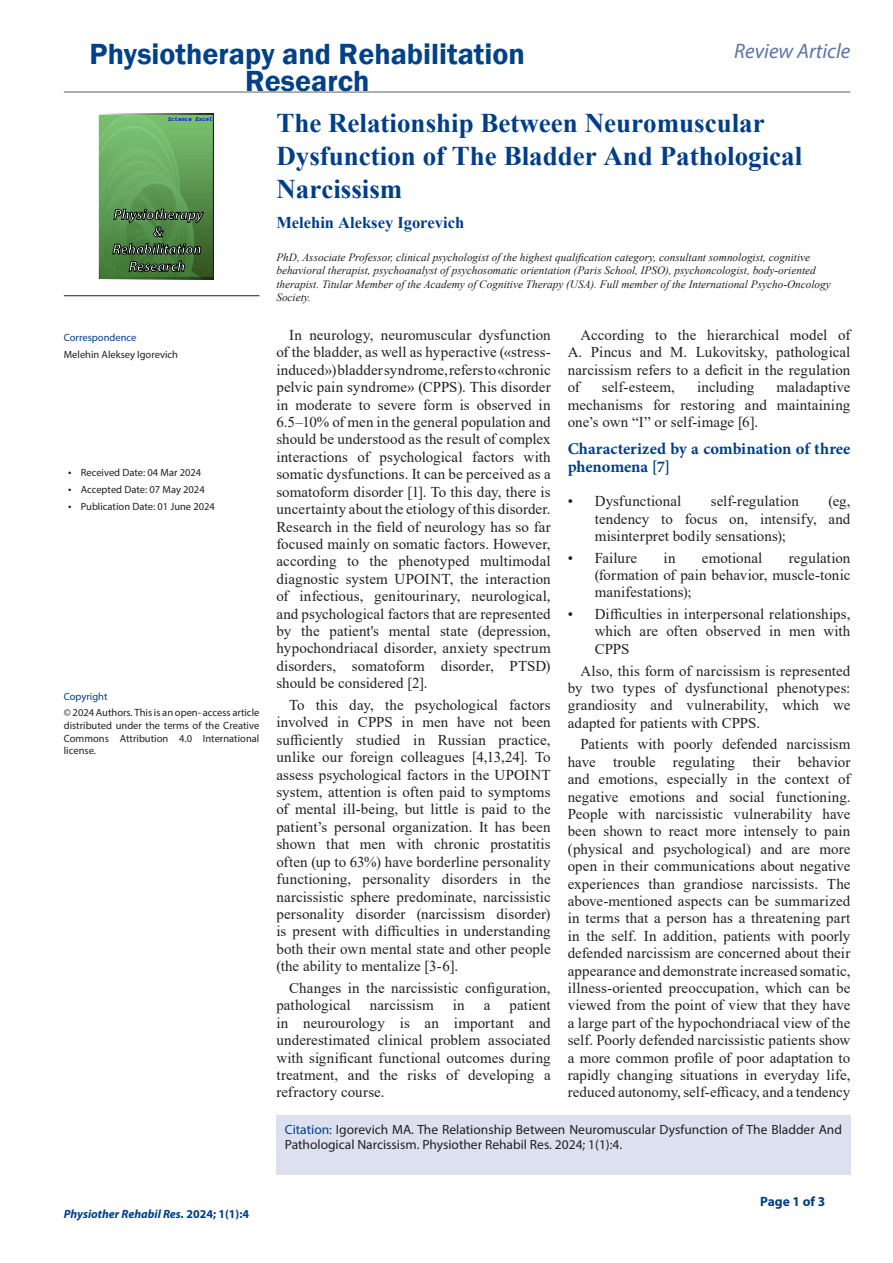
<style>
.page{position:relative;width:893px;height:1263px;background:#fff}
.page>*{position:absolute;margin:0;border:0;box-sizing:border-box;transform-origin:0 0}
.t1{font:600 30px/27px "Franklin Gothic";color:#004188;text-align:center}
.t2{font:700 27px/33px "Times New Roman";color:#003e88}
.t3{font:italic 21px "Myriad Pro";color:#5a74aa}
.t4{font:700 16.5px/18.1px "Minion Pro";color:#003e88}
.t5{font:700 16.5px "Times New Roman";color:#003e88}
.t6{font:15px/17.4px "Times New Roman";letter-spacing:.005em;color:#231f20;text-align:justify}
.t7{font:italic 700 14.4px/17.2px "Myriad Pro";color:#fff;text-align:center}
.t8{font:700 13.5px "Myriad Pro";color:#003e88}
.t9{font:13.35px/15px "Myriad Pro";color:#231f20}
.t10{font:italic 700 12px "Myriad Pro";color:#003e88}
.t11{font:italic 11.25px/13.5px "Times New Roman";color:#231f20}
.t12{font:10.5px/12.6px "Myriad Pro";color:#231f20;text-align:justify}
.t13{font:10.5px "Myriad Pro";color:#003e88}
.t14{font:italic 5.7px "Source Code Variable";color:#0808f9}
.s1{font-size:12px}
.s2{color:#003e88}
.s3{font-style:normal}
</style>
<div class="page">
<div style="left:276px;top:1115px;width:574px;height:60px;background:#dde0ef"></div>
<img style="left:100px;top:116px;width:111px;height:162px">
<svg style="left:114px;top:209px;width:90px;height:28px;background:#406e39"></svg>
<svg style="left:113px;top:243px;width:88px;height:11px"></svg>
<svg style="left:129px;top:261px;width:56px;height:11px"></svg>
<div style="left:98px;top:114px;width:115px;height:166px;border:1px solid #fff"></div>
<hr style="left:64px;top:295px;width:195px;height:1px;background:#231f20">
<hr style="left:64px;top:91px;width:786px;height:2px;background:#939598">
<h1 class="t1" style="left:90px;top:40px;width:437px">Physiotherapy and Rehabilitation<br>Research</h1>
<h3 class="t3" style="left:734px;top:38px;width:118px">Review Article</h3>
<p class="t14" style="left:168px;top:115px;width:46px">Science Excel</p>
<p class="t7" style="left:112px;top:205px;width:92px">Physiotherapy &amp;<br>Rehabilitation<br>Research</p>
<p class="t13" style="left:64px;top:331px;width:74px">Correspondence</p>
<p class="t12" style="left:64px;top:348px;width:116px">Melehin Aleksey Igorevich</p>
<p class="t12" style="left:68px;top:466px;width:135px"><span class="s1">•</span> Received Date: 04 Mar 2024</p>
<p class="t12" style="left:68px;top:483px;width:138px"><span class="s1">•</span> Accepted Date: 07 May 2024</p>
<p class="t12" style="left:68px;top:500px;width:148px"><span class="s1">•</span> Publication Date: 01 June 2024</p>
<p class="t13" style="left:64px;top:690px;width:45px">Copyright</p>
<p class="t12" style="left:64px;top:706px;width:197px">© 2024 Authors. This is an open- access article distributed under the terms of the Creative Commons Attribution 4.0 International license.</p>
<p class="t2" style="left:276px;top:106px;width:527px">The Relationship Between Neuromuscular<br>Dysfunction of The Bladder And Pathological<br>Narcissism</p>
<p class="t5" style="left:276px;top:210px;width:189px">Melehin Aleksey Igorevich</p>
<p class="t11" style="left:276px;top:250px;width:556px">PhD, Associate Professor, clinical psychologist of the highest qualification category, consultant somnologist, cognitive behavioral therapist, psychoanalyst of psychosomatic orientation (Paris School, IPSO), psychoncologist, body-oriented therapist. Titular Member of the Academy of Cognitive Therapy (USA). Full member of the International Psycho-Oncology Society.</p>
<p class="t6" style="left:276px;top:326px;width:276px;text-indent:13px">In neurology, neuromuscular dysfunction of the bladder, as well as hyperactive («stress&shy;induced») bladder syndrome, refers to «chronic pelvic pain syndrome» (CPPS). This disorder in moderate to severe form is observed in 6.5–10% of men in the general population and should be understood as the result of complex interactions of psychological factors with somatic dysfunctions. It can be perceived as a somatoform disorder [1]. To this day, there is uncertainty about the etiology of this disorder.<br>Research in the field of neurology has so far focused mainly on somatic factors. However, according to the phenotyped multimodal diagnostic system UPOINT, the interaction of infectious, genitourinary, neurological, and psychological factors that are represented by the patient's mental state (depression, hypochondriacal disorder, anxiety spectrum disorders, somatoform disorder, PTSD) should be considered [2].</p>
<p class="t6" style="left:276px;top:696px;width:276px;text-indent:13px">To this day, the psychological factors involved in CPPS in men have not been sufficiently studied in Russian practice, unlike our foreign colleagues [4,13,24]. To assess psychological factors in the UPOINT system, attention is often paid to symptoms of mental ill-being, but little is paid to the patient’s personal organization. It has been shown that men with chronic prostatitis often (up to 63%) have borderline personality functioning, personality disorders in the narcissistic sphere predominate, narcissistic personality disorder (narcissism disorder) is present with difficulties in understanding both their own mental state and other people (the ability to mentalize [3-6].</p>
<p class="t6" style="left:276px;top:979px;width:276px;text-indent:13px">Changes in the narcissistic configuration, pathological</p>
<p class="t6" style="left:276px;top:996px;width:276px;text-indent:233px">patient in neurourology is an important and underestimated clinical problem associated with significant functional outcomes during treatment, and the risks of developing a refractory course.</p>
<p class="t6" style="left:370px;top:996px;width:66px">narcissism</p>
<p class="t6" style="left:453px;top:996px;width:14px">in</p>
<p class="t6" style="left:484px;top:996px;width:8px">a</p>
<p class="t6" style="left:568px;top:326px;width:284px;text-indent:13px">According to the hierarchical model of A. Pincus and M. Lukovitsky, pathological narcissism refers to a deficit in the regulation of</p>
<p class="t6" style="left:568px;top:378px;width:284px;text-indent:209px">maladaptive mechanisms for restoring and maintaining one’s own “I” or self-image [6].</p>
<p class="t4" style="left:568px;top:439px;width:284px">Characterized by a combination of three phenomena [7]</p>
<p class="t6" style="left:568px;top:492px;width:115px">• Dysfunctional</p>
<p class="t6" style="left:711px;top:492px;width:90px">self-regulation</p>
<p class="t6" style="left:602px;top:378px;width:75px">self-esteem,</p>
<p class="t6" style="left:697px;top:378px;width:59px">including</p>
<p class="t6" style="left:595px;top:492px;width:257px;text-indent:234px">(eg, tendency to focus on, intensify, and misinterpret bodily sensations);</p>
<p class="t6" style="left:568px;top:548px;width:71px">• Failure</p>
<p class="t6" style="left:664px;top:548px;width:14px">in</p>
<p class="t6" style="left:702px;top:548px;width:62px">emotional</p>
<p class="t6" style="left:595px;top:548px;width:257px;text-indent:194px">regulation (formation of pain behavior, muscle-tonic manifestations);</p>
<p class="t6" style="left:595px;top:605px;width:257px;text-indent:-27px">• Difficulties in interpersonal relationships, which are often observed in men with CPPS</p>
<p class="t6" style="left:568px;top:661px;width:284px;text-indent:13px">Also, this form of narcissism is represented by two types of dysfunctional phenotypes: grandiosity and vulnerability, which we adapted for patients with CPPS.</p>
<p class="t6" style="left:568px;top:735px;width:284px;text-indent:13px">Patients with poorly defended narcissism have trouble regulating their behavior and emotions, especially in the context of negative emotions and social functioning.<br>People with narcissistic vulnerability have been shown to react more intensely to pain (physical and psychological) and are more open in their communications about negative experiences than grandiose narcissists. The above-mentioned aspects can be summarized in terms that a person has a threatening part in the self. In addition, patients with poorly defended narcissism are concerned about their appearance and demonstrate increased somatic, illness-oriented preoccupation, which can be viewed from the point of view that they have a large part of the hypochondriacal view of the self. Poorly defended narcissistic patients show a more common profile of poor adaptation to rapidly changing situations in everyday life, reduced autonomy, self-efficacy, and a tendency</p>
<p class="t9" style="left:285px;top:1122px;width:559px"><span class="s2">Citation:</span> Igorevich MA. The Relationship Between Neuromuscular Dysfunction of The Bladder And<br>Pathological Narcissism. Physiother Rehabil Res. 2024; 1(1):4.</p>
<p class="t10" style="left:64px;top:1206px;width:187px">Physiother Rehabil Res. <span class="s3">2024; 1(1):4</span></p>
<p class="t8" style="left:760px;top:1192px;width:67px">Page 1 of 3</p>
</div>
